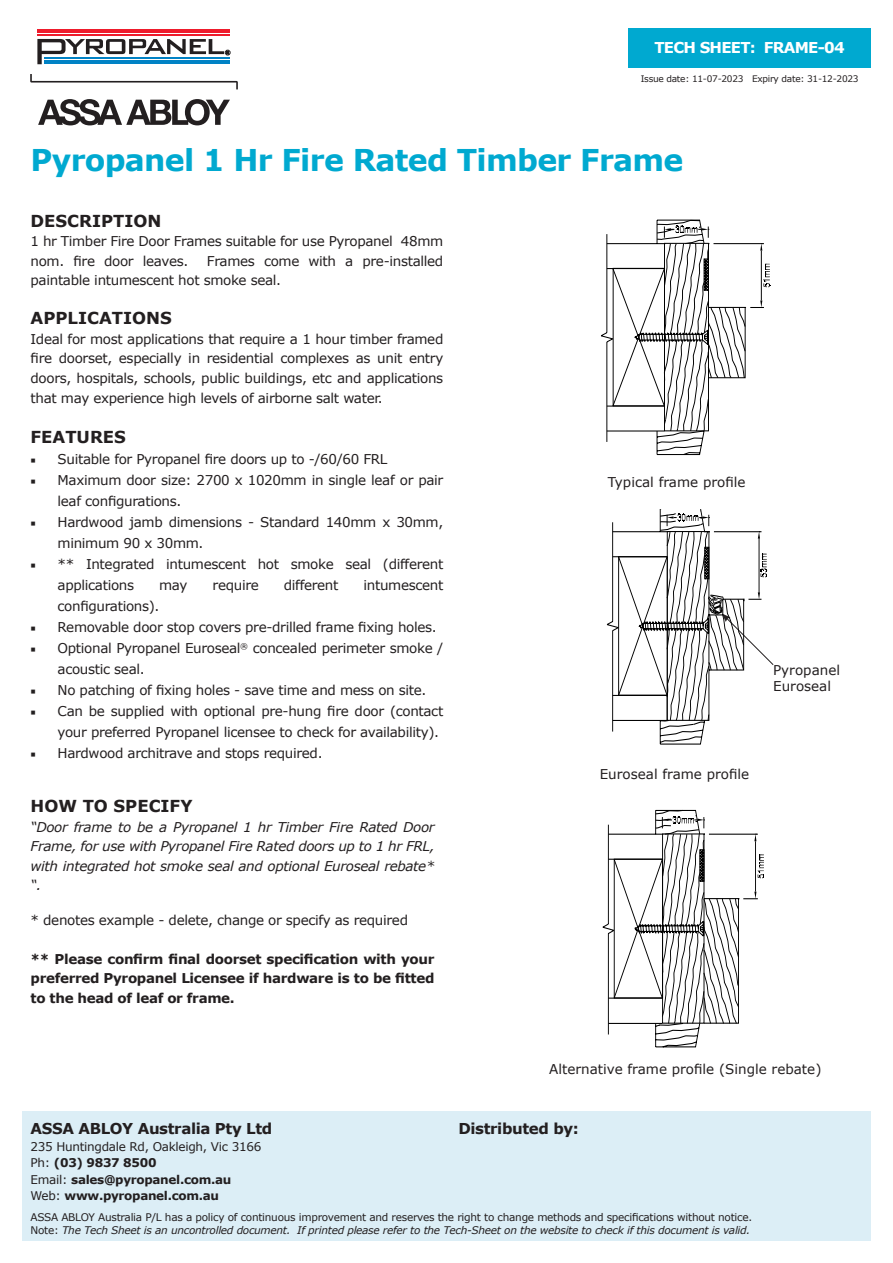
<style>
.page{position:relative;width:893px;height:1263px;background:#fff}
.page>*{position:absolute;margin:0;border:0;box-sizing:border-box;transform-origin:0 0}
.t1{font:700 30px "Verdana";letter-spacing:-.025em;color:#00a9d0}
.t2{font:700 16.5px "Verdana";color:#231f20}
.t3{font:700 15px "Verdana";letter-spacing:-.025em;color:#231f20}
.t4{font:700 15px "Verdana";letter-spacing:-.05em;color:#fff}
.t5{font:13.5px/21px "Verdana";letter-spacing:-.025em;color:#231f20}
.t6{font:italic 13.5px/19.5px "Verdana";letter-spacing:-.025em;color:#231f20;text-align:justify}
.t7{font:700 13.5px/19.5px "Verdana";letter-spacing:-.025em;color:#231f20;text-align:justify}
.t8{font:13.5px/16.2px "Verdana";color:#231f20}
.t9{font:700 12px "Verdana";letter-spacing:-.025em;color:#231f20}
.t10{font:12px "Verdana";letter-spacing:-.025em;color:#231f20}
.t11{font:10.5px "Verdana";letter-spacing:-.025em;color:#231f20}
.t12{font:italic 10.5px "Verdana";letter-spacing:-.025em;color:#231f20}
.t13{font:9px "Verdana";letter-spacing:-.03em;color:#231f20}
.s1{font-family:"Minion Pro"}
.s2{font-weight:400}
.s3{font-style:normal}
</style>
<div class="page">
<div style="left:0;top:1111px;width:893px;height:148px;background:#dceef6"></div>
<div style="left:628px;top:29px;width:243px;height:39px;background:#00a9d0"></div>
<hr style="left:37px;top:29px;width:193px;height:4px;background:#ee1b2c">
<hr style="left:37px;top:34px;width:193px;height:2px;background:#ee1b2c">
<svg style="left:37px;top:39px;width:193px;height:25px"></svg>
<svg style="left:30px;top:74px;width:208px;height:15px"></svg>
<svg style="left:38px;top:99px;width:192px;height:26px"></svg>
<svg style="left:601px;top:219px;width:170px;height:236px"></svg>
<svg style="left:606px;top:509px;width:168px;height:236px"></svg>
<svg style="left:602px;top:810px;width:162px;height:238px"></svg>
<div style="left:0;top:1242px;width:893px;height:21px;background:#fff"></div>
<div style="left:0;top:0;width:21px;height:1263px;background:#fff"></div>
<div style="left:872px;top:0;width:21px;height:1263px;background:#fff"></div>
<p class="t4" style="left:654px;top:38px;width:192px">TECH SHEET: FRAME-04</p>
<p class="t13" style="left:641px;top:73px;width:219px">Issue date: 11-07-2023 Expiry date: 31-12-2023</p>
<p class="t1" style="left:31px;top:141px;width:654px">Pyropanel 1 Hr Fire Rated Timber Frame</p>
<p class="t2" style="left:31px;top:210px;width:132px">DESCRIPTION</p>
<p class="t5" style="left:31px;top:231px;width:414px;line-height:19.5px">1 hr Timber Fire Door Frames suitable for use Pyropanel 48mm nom. fire door leaves.</p>
<p class="t5" style="left:31px;top:251px;width:414px;line-height:19.5px;text-indent:176px">Frames come with a pre-installed paintable intumescent hot smoke seal.</p>
<p class="t2" style="left:31px;top:308px;width:143px">APPLICATIONS</p>
<p class="t5" style="left:31px;top:329px;width:414px;line-height:19.6px;text-align:justify">Ideal for most applications that require a 1 hour timber framed fire doorset, especially in residential complexes as unit entry doors, hospitals, schools, public buildings, etc and applications that may experience high levels of airborne salt water.</p>
<p class="t2" style="left:31px;top:427px;width:97px">FEATURES</p>
<p class="t5" style="left:31px;top:448px;width:358px"><span class="s1">■</span> Suitable for Pyropanel fire doors up to -/60/60 FRL</p>
<p class="t5" style="left:58px;top:469px;width:387px;text-indent:-27px"><span class="s1">■</span> Maximum door size: 2700 x 1020mm in single leaf or pair leaf configurations.</p>
<p class="t5" style="left:58px;top:511px;width:387px;text-indent:-27px"><span class="s1">■</span> Hardwood jamb dimensions - Standard 140mm x 30mm, minimum 90 x 30mm.</p>
<p class="t5" style="left:58px;top:553px;width:387px;text-indent:-27px"><span class="s1">■</span> ** Integrated intumescent hot smoke seal (different applications</p>
<p class="t5" style="left:159px;top:574px;width:30px">may</p>
<p class="t5" style="left:213px;top:574px;width:48px">require</p>
<p class="t5" style="left:284px;top:574px;width:56px">different</p>
<p class="t5" style="left:363px;top:574px;width:81px">intumescent</p>
<p class="t5" style="left:58px;top:595px;width:103px">configurations).</p>
<p class="t5" style="left:31px;top:616px;width:408px"><span class="s1">■</span> Removable door stop covers pre-drilled frame fixing holes.</p>
<p class="t5" style="left:58px;top:637px;width:387px;text-indent:-27px"><span class="s1">■</span> Optional Pyropanel Euroseal<sup>®</sup> concealed perimeter smoke / acoustic seal.</p>
<p class="t5" style="left:31px;top:679px;width:397px"><span class="s1">■</span> No patching of fixing holes - save time and mess on site.</p>
<p class="t5" style="left:58px;top:700px;width:387px;text-indent:-27px"><span class="s1">■</span> Can be supplied with optional pre-hung fire door (contact your preferred Pyropanel licensee to check for availability).</p>
<p class="t5" style="left:31px;top:742px;width:294px"><span class="s1">■</span> Hardwood architrave and stops required.</p>
<p class="t2" style="left:31px;top:795px;width:163px">HOW TO SPECIFY</p>
<p class="t6" style="left:31px;top:816px;width:406px">“Door frame to be a Pyropanel 1 hr Timber Fire Rated Door Frame, for use with Pyropanel Fire Rated doors up to 1 hr FRL, with integrated hot smoke seal and optional Euroseal rebate* “.</p>
<p class="t5" style="left:31px;top:909px;width:379px">* denotes example - delete, change or specify as required</p>
<p class="t7" style="left:31px;top:948px;width:405px">** Please confirm final doorset specification with your preferred Pyropanel Licensee if hardware is to be fitted to the head of leaf or frame.</p>
<p class="t8" style="left:608px;top:474px;width:139px">Typical frame profile</p>
<p class="t8" style="left:773px;top:662px;width:68px">Pyropanel<br>Euroseal</p>
<p class="t8" style="left:600px;top:765px;width:151px">Euroseal frame profile</p>
<p class="t8" style="left:549px;top:1060px;width:274px">Alternative frame profile (Single rebate)</p>
<p class="t3" style="left:31px;top:1119px;width:243px">ASSA ABLOY Australia Pty Ltd</p>
<p class="t10" style="left:31px;top:1138px;width:232px">235 Huntingdale Rd, Oakleigh, Vic 3166</p>
<p class="t9" style="left:31px;top:1155px;width:127px"><span class="s2">Ph:</span> (03) 9837 8500</p>
<p class="t9" style="left:31px;top:1171px;width:202px"><span class="s2">Email:</span> sales@pyropanel.com.au</p>
<p class="t9" style="left:31px;top:1188px;width:190px"><span class="s2">Web:</span> www.pyropanel.com.au</p>
<p class="t11" style="left:31px;top:1210px;width:723px">ASSA ABLOY Australia P/L has a policy of continuous improvement and reserves the right to change methods and specifications without notice.</p>
<p class="t12" style="left:31px;top:1223px;width:721px"><span class="s3">Note:</span> The Tech Sheet is an uncontrolled document. If printed please refer to the Tech-Sheet on the website to check if this document is valid.</p>
<p class="t3" style="left:458px;top:1119px;width:122px">Distributed by:</p>
</div>
